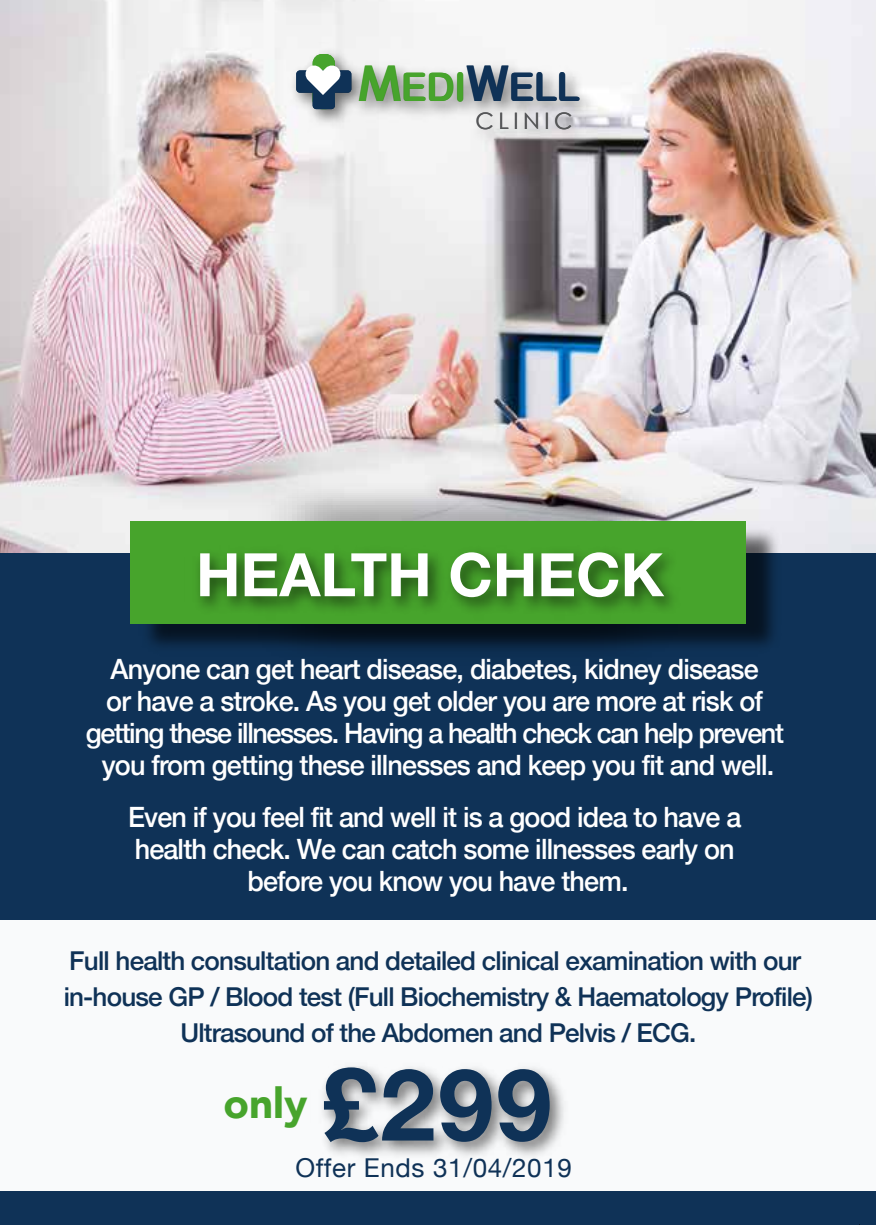
<style>
.page{position:relative;width:876px;height:1225px;background:#fff}
.page>*{position:absolute;margin:0;border:0;box-sizing:border-box;transform-origin:0 0}
.t1{font:700 100px "Helvetica Neue";color:#0f3257}
.t2{font:700 60px "Helvetica Neue";color:#fff}
.t3{font:900 42px "Avenir";color:#47a42c}
.t4{font:39.4px "Arial Rounded MT Bold";letter-spacing:-.025em;color:#47a42c}
.t5{font:500 28px/32px "Helvetica Neue";letter-spacing:-.03em;color:#fff;text-align:center;scale:.96 1}
.t6{font:500 26px/36px "Helvetica Neue";letter-spacing:-.03em;color:#0f3257;text-align:center}
.t7{font:26px "Helvetica Neue";letter-spacing:.025em;color:#0f3257}
.t8{font:22.6px "Century Gothic";letter-spacing:.2em;color:#565759}
.s1{font-family:"Century Gothic";font-weight:700;font-size:49.2px}
.s2{font-family:"Century Gothic";font-weight:700;font-size:49.2px;color:#0f3257}
.s3{color:#0f3257}
</style>
<div class="page">
<div style="left:0;top:552px;width:876px;height:672px;background:#0f3257"></div>
<div style="left:0;top:919px;width:875px;height:271px;background:#fff"></div>
<img style="left:310px;top:1065px;width:267px;height:126px">
<img style="left:0;top:0;width:875px;height:552px">
<img style="left:236px;top:473px;width:458px;height:48px">
<img style="left:136px;top:521px;width:650px;height:129px">
<div style="left:130px;top:521px;width:615px;height:102px;background:#47a42c"></div>
<img style="left:185px;top:552px;width:502px;height:96px">
<img style="left:285px;top:43px;width:318px;height:114px">
<div style="left:313px;top:54px;width:22px;height:55px;background:#47a42c;border-radius:9px"></div>
<svg style="left:296px;top:65px;width:55px;height:44px;background:#8393a1"></svg>
<h3 class="t4" style="left:358px;top:64px;width:224px"><span class="s1">M</span>EDI<span class="s2">W</span><span class="s3">ELL</span></h3>
<p class="t8" style="left:475px;top:107px;width:99px">CLINIC</p>
<h2 class="t2" style="left:196px;top:528px;width:469px">HEALTH CHECK</h2>
<p class="t5" style="left:86px;top:650px;width:729px">Anyone can get heart disease, diabetes, kidney disease<br>or have a stroke. As you get older you are more at risk of getting these illnesses. Having a health check can help prevent you from getting these illnesses and keep you fit and well.</p>
<p class="t5" style="left:128px;top:798px;width:640px">Even if you feel fit and well it is a good idea to have a health check. We can catch some illnesses early on before you know you have them.</p>
<p class="t6" style="left:64px;top:940px;width:751px">Full health consultation and detailed clinical examination with our in-house GP / Blood test (Full Biochemistry &amp; Haematology Profile)<br>Ultrasound of the Abdomen and Pelvis / ECG.</p>
<h1 class="t1" style="left:322px;top:1026px;width:231px">£299</h1>
<h3 class="t3" style="left:224px;top:1067px;width:85px">only</h3>
<p class="t7" style="left:295px;top:1149px;width:278px">Offer Ends 31/04/2019</p>
</div>
